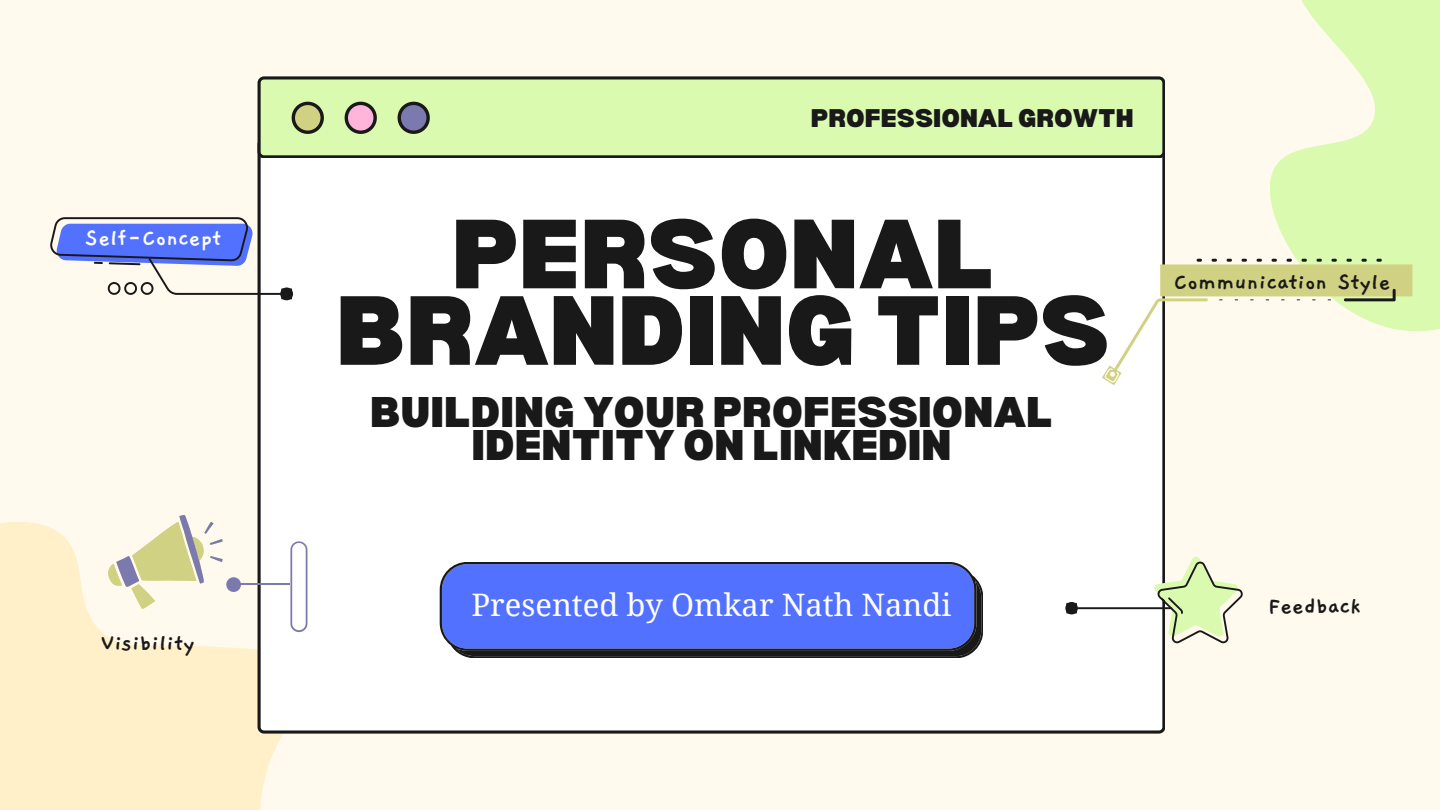
<style>
.page{position:relative;width:1440px;height:810px;background:#fffaed}
.page>*{position:absolute;margin:0;border:0;box-sizing:border-box;transform-origin:0 0}
.t1{font:900 96px/76.5px "Bernoru";color:#191919;text-align:center}
.t2{font:900 42px/33px "Bernoru";color:#191919;text-align:center}
.t3{font:31px "Droid Serif";color:#fff}
.t4{font:700 25px "Gaegu";color:#191919}
.t5{font:900 25px "Bernoru";color:#191919}
.t6{font:700 25px "Gaegu";color:#fff}
</style>
<div class="page">
<svg style="left:1257px;top:0;width:183px;height:332px;fill:#dafab0"></svg>
<svg style="left:0;top:502px;width:283px;height:308px;fill:#fff0ca"></svg>
<div style="left:258px;top:158px;width:907px;height:576px;background:#fff"></div>
<svg style="left:258px;top:76px;width:907px;height:82px;fill:#dafab0"></svg>
<svg style="left:440px;top:562px;width:543px;height:96px;fill:#5271ff"></svg>
<svg style="left:292px;top:102px;width:32px;height:32px"></svg>
<div style="left:295px;top:105px;width:25px;height:26px;background:#d1d184;border-radius:50%"></div>
<svg style="left:345px;top:102px;width:32px;height:32px"></svg>
<div style="left:348px;top:105px;width:25px;height:26px;background:#ffb4da;border-radius:50%"></div>
<svg style="left:398px;top:102px;width:32px;height:32px"></svg>
<div style="left:401px;top:105px;width:25px;height:26px;background:#7b7aaf;border-radius:50%"></div>
<svg style="left:1065px;top:557px;width:178px;height:86px"></svg>
<div style="left:1160px;top:264px;width:252px;height:32px;background:#d1d184"></div>
<svg style="left:1102px;top:366px;width:20px;height:19px"></svg>
<svg style="left:1197px;top:259px;width:185px;height:3px"></svg>
<svg style="left:1105px;top:289px;width:291px;height:94px"></svg>
<svg style="left:50px;top:217px;width:243px;height:83px"></svg>
<hr style="left:240px;top:583px;width:50px;height:2px;background:#7b7aaf">
<svg style="left:108px;top:515px;width:133px;height:94px"></svg>
<svg style="left:290px;top:541px;width:17px;height:91px"></svg>
<p class="t6" style="left:86px;top:226px;width:137px">Self-Concept</p>
<p class="t4" style="left:101px;top:631px;width:95px">Visibility</p>
<p class="t5" style="left:811px;top:104px;width:324px">PROFESSIONAL GROWTH</p>
<h1 class="t1" style="left:336px;top:212px;width:775px">PERSONAL<br>BRANDING TIPS</h1>
<p class="t2" style="left:370px;top:394px;width:684px">BUILDING YOUR PROFESSIONAL<br>IDENTITY ON LINKEDIN</p>
<p class="t4" style="left:1174px;top:270px;width:218px">Communication Style</p>
<p class="t3" style="left:472px;top:587px;width:481px">Presented by Omkar Nath Nandi</p>
<p class="t4" style="left:1268px;top:594px;width:94px">Feedback</p>
</div>
